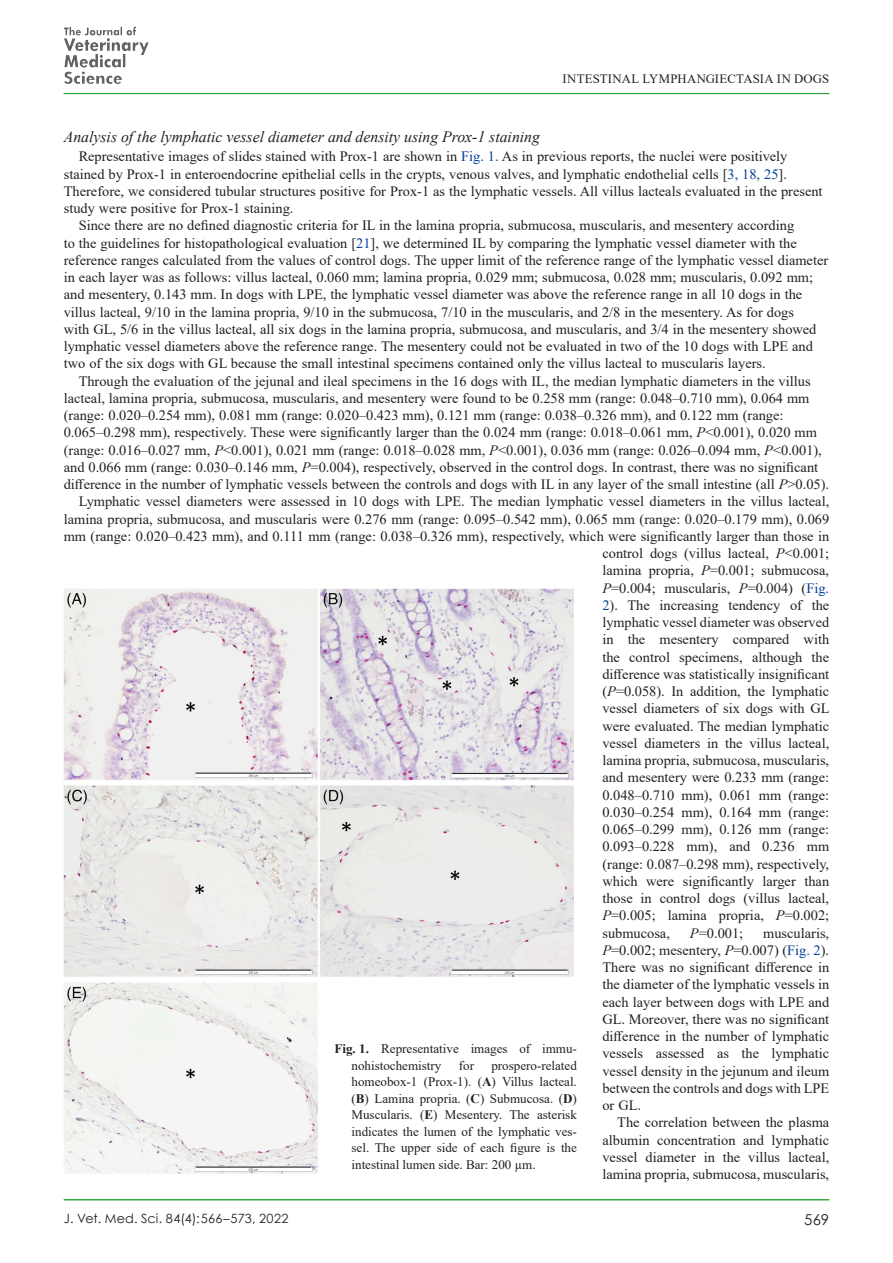
<style>
.page{position:relative;width:893px;height:1263px;background:#fff}
.page>*{position:absolute;margin:0;border:0;box-sizing:border-box;transform-origin:0 0}
.Head_2{font:italic 15.75px "Times New Roman";color:#231f20}
.t1{font:15px "Century Gothic";color:#231f20}
.Paragraph{font:14.25px/17.2px "Times New Roman";color:#231f20}
.Fig_Caption{font:13.05px/16.5px "Times New Roman";color:#231f20}
.t2{font:12.75px "Times New Roman";letter-spacing:.015em;color:#231f20}
.t3{font:12.75px "Century Gothic";letter-spacing:.015em;color:#231f20}
.s1{color:#003f98}
.s2{font-style:italic}
.s3{font-weight:700}
</style>
<div class="page">
<img style="left:64px;top:27px;width:74px;height:24px">
<hr style="left:64px;top:93px;width:765px;height:1px;background:#2aa738">
<hr style="left:64px;top:1199px;width:765px;height:1px;background:#2aa738">
<img style="left:64px;top:589px;width:510px;height:585px">
<p class="t2" style="left:562px;top:70px;width:268px">INTESTINAL LYMPHANGIECTASIA IN DOGS</p>
<p class="Head_2" style="left:64px;top:126px;width:478px">Analysis of the lymphatic vessel diameter and density using Prox-1 staining</p>
<p class="Paragraph" style="left:64px;top:147px;width:760px;text-indent:15px">Representative images of slides stained with Prox-1 are shown in <span class="s1">Fig. 1.</span> As in previous reports, the nuclei were positively stained by Prox-1 in enteroendocrine epithelial cells in the crypts, venous valves, and lymphatic endothelial cells [<span class="s1">3, 18, 25</span>].<br>Therefore, we considered tubular structures positive for Prox-1 as the lymphatic vessels. All villus lacteals evaluated in the present study were positive for Prox-1 staining.</p>
<p class="Paragraph" style="left:64px;top:216px;width:766px;text-indent:15px">Since there are no defined diagnostic criteria for IL in the lamina propria, submucosa, muscularis, and mesentery according<br>to the guidelines for histopathological evaluation [<span class="s1">21</span>], we determined IL by comparing the lymphatic vessel diameter with the reference ranges calculated from the values of control dogs. The upper limit of the reference range of the lymphatic vessel diameter in each layer was as follows: villus lacteal, 0.060 mm; lamina propria, 0.029 mm; submucosa, 0.028 mm; muscularis, 0.092 mm; and mesentery, 0.143 mm. In dogs with LPE, the lymphatic vessel diameter was above the reference range in all 10 dogs in the villus lacteal, 9/10 in the lamina propria, 9/10 in the submucosa, 7/10 in the muscularis, and 2/8 in the mesentery. As for dogs<br>with GL, 5/6 in the villus lacteal, all six dogs in the lamina propria, submucosa, and muscularis, and 3/4 in the mesentery showed lymphatic vessel diameters above the reference range. The mesentery could not be evaluated in two of the 10 dogs with LPE and two of the six dogs with GL because the small intestinal specimens contained only the villus lacteal to muscularis layers.</p>
<p class="Paragraph" style="left:64px;top:372px;width:767px;text-indent:15px">Through the evaluation of the jejunal and ileal specimens in the 16 dogs with IL, the median lymphatic diameters in the villus lacteal, lamina propria, submucosa, muscularis, and mesentery were found to be 0.258 mm (range: 0.048–0.710 mm), 0.064 mm (range: 0.020–0.254 mm), 0.081 mm (range: 0.020–0.423 mm), 0.121 mm (range: 0.038–0.326 mm), and 0.122 mm (range:<br>0.065–0.298 mm), respectively. These were significantly larger than the 0.024 mm (range: 0.018–0.061 mm, <span class="s2">P</span>&lt;0.001), 0.020 mm (range: 0.016–0.027 mm, <span class="s2">P</span>&lt;0.001), 0.021 mm (range: 0.018–0.028 mm, <span class="s2">P</span>&lt;0.001), 0.036 mm (range: 0.026–0.094 mm, <span class="s2">P</span>&lt;0.001), and 0.066 mm (range: 0.030–0.146 mm, <span class="s2">P</span>=0.004), respectively, observed in the control dogs. In contrast, there was no significant difference in the number of lymphatic vessels between the controls and dogs with IL in any layer of the small intestine (all <span class="s2">P</span>&gt;0.05).</p>
<p class="Paragraph" style="left:79px;top:492px;width:752px">Lymphatic vessel diameters were assessed in 10 dogs with LPE. The median lymphatic vessel diameters in the villus lacteal,</p>
<p class="Paragraph" style="left:64px;top:510px;width:767px">lamina propria, submucosa, and muscularis were 0.276 mm (range: 0.095–0.542 mm), 0.065 mm (range: 0.020–0.179 mm), 0.069</p>
<p class="Paragraph" style="left:64px;top:527px;width:767px">mm (range: 0.020–0.423 mm), and 0.111 mm (range: 0.038–0.326 mm), respectively, which were significantly larger than those in</p>
<p class="Paragraph" style="left:602px;top:544px;width:228px">control dogs (villus lacteal, <span class="s2">P</span>&lt;0.001;</p>
<p class="Paragraph" style="left:602px;top:561px;width:228px">lamina propria, <span class="s2">P</span>=0.001; submucosa,</p>
<p class="Paragraph" style="left:602px;top:579px;width:228px"><span class="s2">P</span>=0.004; muscularis, <span class="s2">P</span>=0.004) (<span class="s1">Fig.</span></p>
<p class="Paragraph" style="left:602px;top:596px;width:228px"><span class="s1">2</span>). The increasing tendency of the</p>
<p class="Paragraph" style="left:602px;top:613px;width:228px">lymphatic vessel diameter was observed</p>
<p class="Paragraph" style="left:602px;top:630px;width:228px">in the mesentery compared with</p>
<p class="Paragraph" style="left:602px;top:648px;width:228px">the control specimens, although the</p>
<p class="Paragraph" style="left:602px;top:665px;width:228px">difference was statistically insignificant</p>
<p class="Paragraph" style="left:602px;top:682px;width:228px">(<span class="s2">P</span>=0.058). In addition, the lymphatic</p>
<p class="Paragraph" style="left:602px;top:699px;width:229px">vessel diameters of six dogs with GL</p>
<p class="Paragraph" style="left:602px;top:717px;width:228px">were evaluated. The median lymphatic</p>
<p class="Paragraph" style="left:602px;top:734px;width:228px">vessel diameters in the villus lacteal,</p>
<p class="Paragraph" style="left:602px;top:751px;width:228px">lamina propria, submucosa, muscularis,</p>
<p class="Paragraph" style="left:602px;top:768px;width:228px">and mesentery were 0.233 mm (range:</p>
<p class="Paragraph" style="left:602px;top:786px;width:228px">0.048–0.710 mm), 0.061 mm (range:</p>
<p class="Paragraph" style="left:602px;top:803px;width:228px">0.030–0.254 mm), 0.164 mm (range:</p>
<p class="Paragraph" style="left:602px;top:820px;width:228px">0.065–0.299 mm), 0.126 mm (range:</p>
<p class="Paragraph" style="left:602px;top:837px;width:228px">0.093–0.228 mm), and 0.236 mm</p>
<p class="Paragraph" style="left:602px;top:855px;width:228px">(range: 0.087–0.298 mm), respectively,</p>
<p class="Paragraph" style="left:602px;top:872px;width:228px">which were significantly larger than</p>
<p class="Paragraph" style="left:602px;top:889px;width:228px">those in control dogs (villus lacteal,</p>
<p class="Paragraph" style="left:602px;top:906px;width:228px"><span class="s2">P</span>=0.005; lamina propria, <span class="s2">P</span>=0.002;</p>
<p class="Paragraph" style="left:602px;top:924px;width:69px">submucosa,</p>
<p class="Paragraph" style="left:690px;top:924px;width:55px"><span class="s2">P</span>=0.001;</p>
<p class="Paragraph" style="left:602px;top:924px;width:228px;text-align:justify;text-indent:161px">muscularis, <span class="s2">P</span>=0.002; mesentery, <span class="s2">P</span>=0.007) (<span class="s1">Fig. 2</span>).<br>There was no significant difference in the diameter of the lymphatic vessels in each layer between dogs with LPE and GL. Moreover, there was no significant difference in the number of lymphatic vessels assessed as the lymphatic vessel density in the jejunum and ileum between the controls and dogs with LPE or GL.</p>
<p class="Paragraph" style="left:602px;top:1113px;width:228px;text-align:justify;text-indent:15px">The correlation between the plasma albumin concentration and lymphatic vessel diameter in the villus lacteal, lamina propria, submucosa, muscularis,</p>
<p class="Fig_Caption" style="left:351px;top:1040px;width:227px;text-indent:-17px"><span class="s3">Fig. 1.</span> Representative images of immu&shy;nohistochemistry</p>
<p class="Fig_Caption" style="left:351px;top:1057px;width:227px;text-align:justify;text-indent:140px">prospero-related homeobox-1 (Prox-1). (<span class="s3">A</span>) Villus lacteal. (<span class="s3">B</span>) Lamina propria. (<span class="s3">C</span>) Submucosa. (<span class="s3">D</span>)<br>Muscularis. (<span class="s3">E</span>) Mesentery. The asterisk indicates the lumen of the lymphatic ves&shy;sel. The upper side of each figure is the intestinal lumen side. Bar: 200 µm.</p>
<p class="Fig_Caption" style="left:459px;top:1057px;width:17px">for</p>
<p class="t3" style="left:64px;top:1209px;width:226px">J. Vet. Med. Sci. 84(4):566–573, 2022</p>
<p class="t1" style="left:804px;top:1209px;width:26px">569</p>
</div>
